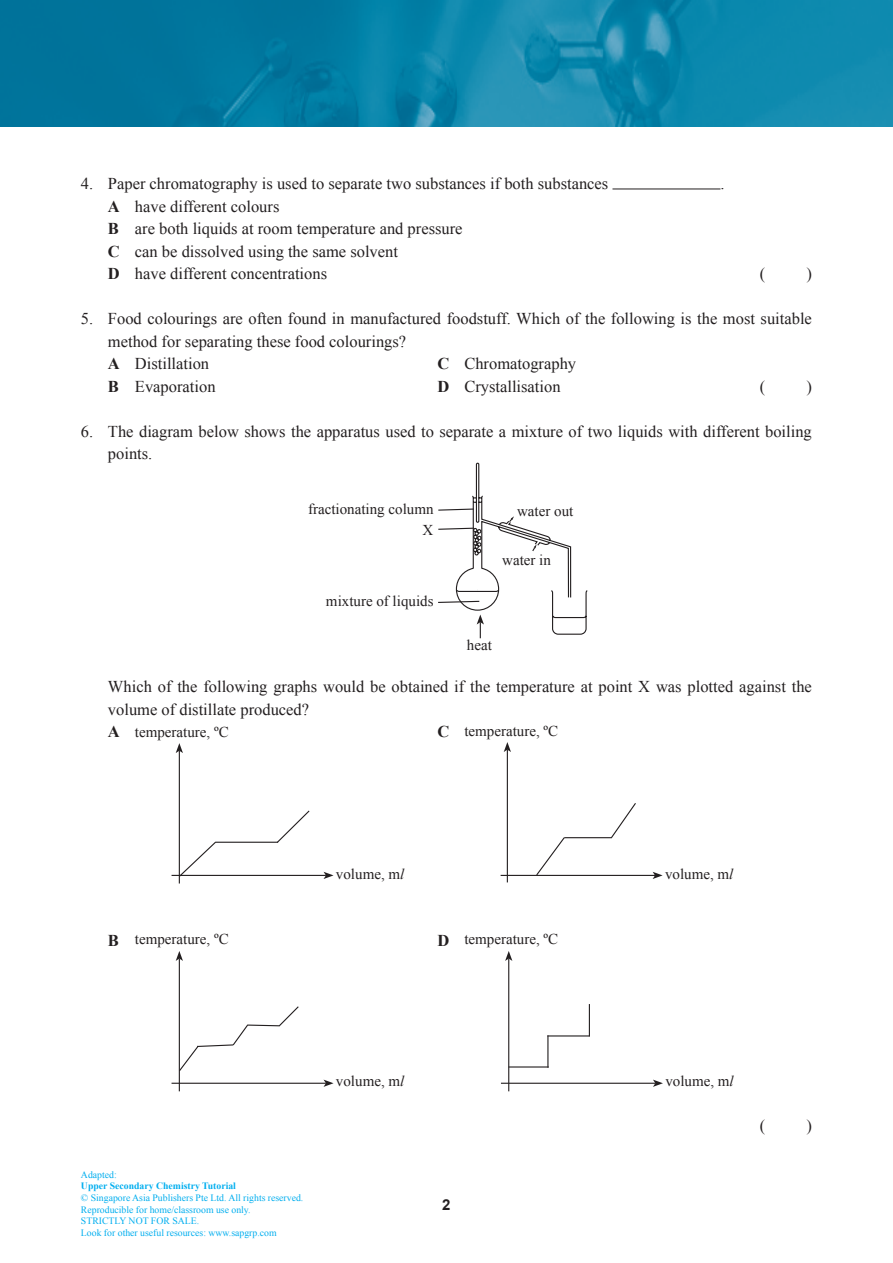
<style>
.page{position:relative;width:893px;height:1263px;background:#fff}
.page>*{position:absolute;margin:0;border:0;box-sizing:border-box;transform-origin:0 0}
._1_Tab{font:16.5px/22.5px "Times New Roman";color:#231f20}
.A___B{font:16.5px "Times New Roman";color:#231f20}
.A___B-2{font:700 16.5px "Times New Roman";color:#231f20}
.t1{font:15px/20.9px "Times New Roman";color:#231f20;text-align:right}
.t2{font:700 15px "Arial";color:#231f20}
.t3{font:9.75px/11.7px "Times New Roman";color:#00aeef}
.t4{font:700 9.75px "Times New Roman";color:#00aeef}
.s1{font-weight:700}
.s2{font-style:italic}
</style>
<div class="page">
<img style="left:0;top:0;width:893px;height:126px">
<hr style="left:612px;top:189px;width:108px;height:1px;background:#231f20">
<svg style="left:438px;top:462px;width:150px;height:176px"></svg>
<hr style="left:172px;top:875px;width:154px;height:1px;background:#231f20">
<svg style="left:324px;top:872px;width:10px;height:7px"></svg>
<hr style="left:179px;top:751px;width:1px;height:132px;background:#231f20">
<svg style="left:176px;top:743px;width:7px;height:10px"></svg>
<svg style="left:178px;top:840px;width:39px;height:38px"></svg>
<svg style="left:276px;top:810px;width:34px;height:33px"></svg>
<hr style="left:216px;top:842px;width:62px;height:1px;background:#231f20">
<hr style="left:501px;top:875px;width:154px;height:1px;background:#231f20">
<svg style="left:653px;top:872px;width:10px;height:7px"></svg>
<hr style="left:507px;top:750px;width:1px;height:132px;background:#231f20">
<svg style="left:504px;top:742px;width:7px;height:10px"></svg>
<svg style="left:535px;top:837px;width:31px;height:38px"></svg>
<svg style="left:610px;top:803px;width:26px;height:36px"></svg>
<hr style="left:564px;top:837px;width:48px;height:1px;background:#231f20">
<hr style="left:172px;top:1083px;width:154px;height:1px;background:#231f20">
<svg style="left:324px;top:1079px;width:10px;height:8px"></svg>
<hr style="left:179px;top:958px;width:1px;height:133px;background:#231f20">
<svg style="left:176px;top:951px;width:7px;height:10px"></svg>
<svg style="left:178px;top:1005px;width:121px;height:67px"></svg>
<hr style="left:501px;top:1083px;width:154px;height:1px;background:#231f20">
<svg style="left:653px;top:1079px;width:10px;height:8px"></svg>
<hr style="left:508px;top:958px;width:1px;height:133px;background:#231f20">
<svg style="left:505px;top:951px;width:7px;height:10px"></svg>
<hr style="left:509px;top:1066px;width:40px;height:1px;background:#231f20">
<hr style="left:547px;top:1035px;width:1px;height:33px;background:#231f20">
<hr style="left:547px;top:1035px;width:43px;height:1px;background:#231f20">
<hr style="left:589px;top:1004px;width:1px;height:32px;background:#231f20">
<p class="_1_Tab" style="left:81px;top:172px;width:529px">4. Paper chromatography is used to separate two substances if both substances</p>
<p class="_1_Tab" style="left:720px;top:172px;width:6px">.</p>
<p class="_1_Tab" style="left:108px;top:195px;width:173px"><span class="s1">A</span> have different colours</p>
<p class="_1_Tab" style="left:108px;top:217px;width:356px"><span class="s1">B</span> are both liquids at room temperature and pressure</p>
<p class="_1_Tab" style="left:108px;top:240px;width:292px"><span class="s1">C</span> can be dissolved using the same solvent</p>
<p class="_1_Tab" style="left:108px;top:262px;width:221px"><span class="s1">D</span> have different concentrations</p>
<p class="_1_Tab" style="left:760px;top:262px;width:7px">(</p>
<p class="_1_Tab" style="left:806px;top:262px;width:7px">)</p>
<p class="_1_Tab" style="left:108px;top:307px;width:705px;text-indent:-27px">5. Food colourings are often found in manufactured foodstuff. Which of the following is the most suitable method for separating these food colourings?</p>
<p class="A___B" style="left:108px;top:353px;width:103px"><span class="s1">A</span> Distillation</p>
<p class="A___B" style="left:437px;top:353px;width:140px"><span class="s1">C</span> Chromatography</p>
<p class="A___B" style="left:108px;top:375px;width:109px"><span class="s1">B</span> Evaporation</p>
<p class="A___B" style="left:437px;top:375px;width:125px"><span class="s1">D</span> Crystallisation</p>
<p class="A___B" style="left:760px;top:375px;width:7px">(</p>
<p class="A___B" style="left:806px;top:375px;width:7px">)</p>
<p class="_1_Tab" style="left:108px;top:420px;width:705px;text-indent:-27px">6. The diagram below shows the apparatus used to separate a mixture of two liquids with different boiling points.</p>
<p class="t1" style="left:308px;top:498px;width:127px">fractionating column<br>X</p>
<p class="t1" style="left:326px;top:591px;width:109px">mixture of liquids</p>
<p class="t1" style="left:517px;top:500px;width:58px">water out</p>
<p class="t1" style="left:502px;top:549px;width:50px">water in</p>
<p class="t1" style="left:467px;top:635px;width:26px">heat</p>
<p class="_1_Tab" style="left:108px;top:675px;width:705px">Which of the following graphs would be obtained if the temperature at point X was plotted against the volume of distillate produced?</p>
<p class="A___B-2" style="left:108px;top:720px;width:13px">A</p>
<p class="A___B-2" style="left:437px;top:720px;width:13px">C</p>
<p class="t1" style="left:464px;top:720px;width:95px">temperature, ºC</p>
<p class="t1" style="left:135px;top:721px;width:95px">temperature, ºC</p>
<p class="t1" style="left:336px;top:863px;width:70px">volume, m<span class="s2">l</span></p>
<p class="t1" style="left:665px;top:863px;width:70px">volume, m<span class="s2">l</span></p>
<p class="t1" style="left:135px;top:929px;width:95px">temperature, ºC</p>
<p class="A___B-2" style="left:108px;top:929px;width:13px">B</p>
<p class="A___B-2" style="left:437px;top:929px;width:13px">D</p>
<p class="t1" style="left:464px;top:929px;width:95px">temperature, ºC</p>
<p class="t1" style="left:336px;top:1071px;width:70px">volume, m<span class="s2">l</span></p>
<p class="t1" style="left:665px;top:1071px;width:70px">volume, m<span class="s2">l</span></p>
<p class="A___B" style="left:760px;top:1114px;width:7px">(</p>
<p class="A___B" style="left:806px;top:1114px;width:7px">)</p>
<p class="t3" style="left:81px;top:1168px;width:37px">Adapted:</p>
<p class="t4" style="left:81px;top:1179px;width:157px">Upper Secondary Chemistry Tutorial</p>
<p class="t3" style="left:81px;top:1192px;width:224px">© Singapore Asia Publishers Pte Ltd. All rights reserved.<br>Reproducible for home/classroom use only.<br>STRICTLY NOT FOR SALE.<br>Look for other useful resources: www.sapgrp.com</p>
<p class="t2" style="left:442px;top:1194px;width:10px">2</p>
</div>
